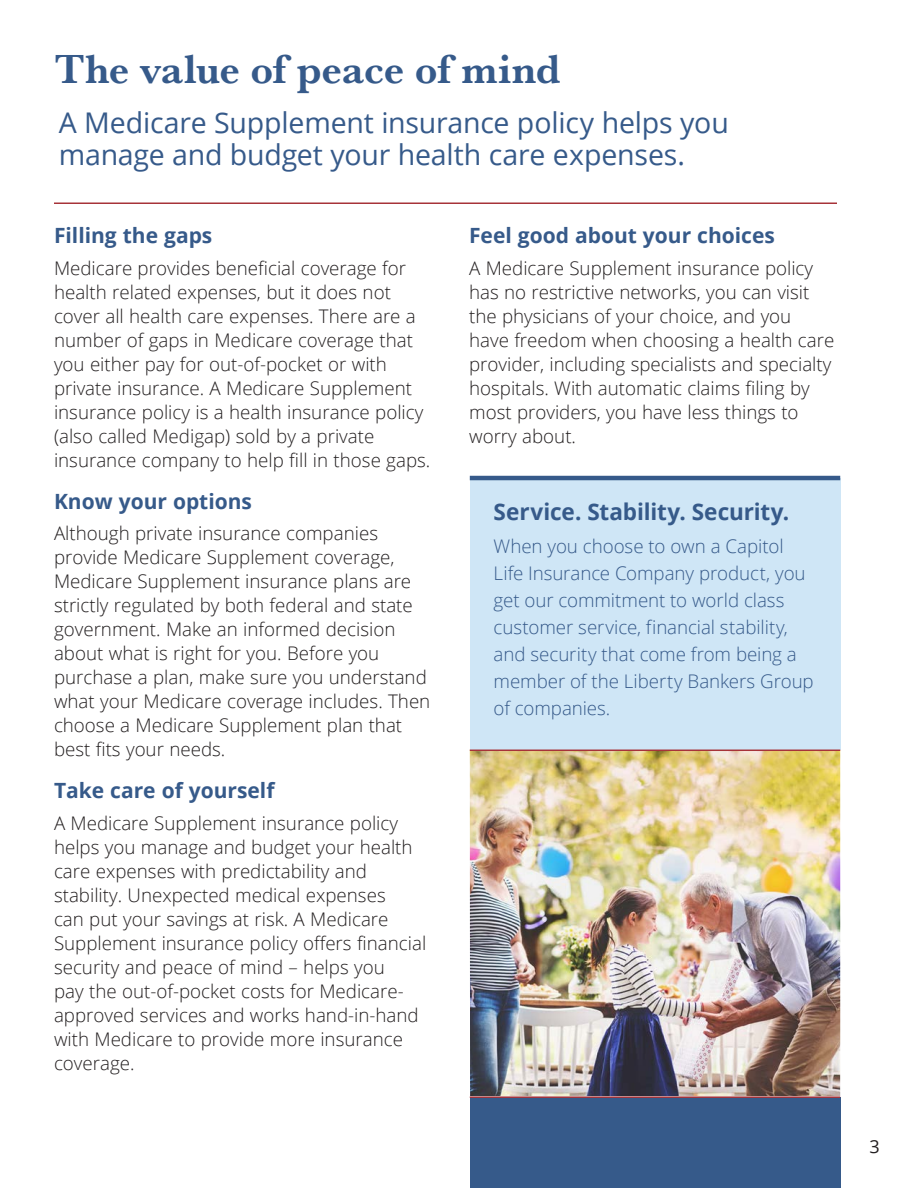
<style>
.page{position:relative;width:918px;height:1188px;background:#fff}
.page>*{position:absolute;margin:0;border:0;box-sizing:border-box;transform-origin:0 0}
.t1{font:700 42px "Baskerville URW";letter-spacing:-.005em;color:#365a8a}
.t2{font:28.5px/31.5px "Open Sans";letter-spacing:-.005em;color:#365a8a}
.t3{font:700 22.95px "Open Sans";letter-spacing:-.005em;color:#365a8a}
.t4{font:700 21px "Open Sans";color:#365a8a}
.t5{font:300 18.75px/24px "Open Sans";color:#231f20}
.t6{font:300 18.75px/27px "Open Sans";letter-spacing:-.005em;color:#365a8a}
.t7{font:18px "Open Sans";color:#231f20}
</style>
<div class="page">
<div style="left:470px;top:1097px;width:370px;height:91px;background:#365a8a"></div>
<hr style="left:54px;top:202px;width:783px;height:2px;background:#a73339">
<img style="left:470px;top:751px;width:370px;height:345px">
<div style="left:470px;top:478px;width:370px;height:272px;background:#cfe6f6"></div>
<hr style="left:470px;top:476px;width:370px;height:4px;background:#365a8a">
<hr style="left:470px;top:750px;width:370px;height:1px;background:#a73339">
<hr style="left:470px;top:1096px;width:370px;height:2px;background:#a73339">
<h1 class="t1" style="left:55px;top:39px;width:507px">The value of peace of mind</h1>
<h2 class="t2" style="left:59px;top:106px;width:672px">A Medicare Supplement insurance policy helps you manage and budget your health care expenses.</h2>
<p class="t4" style="left:54px;top:220px;width:160px">Filling the gaps</p>
<p class="t5" style="left:54px;top:255px;width:378px">Medicare provides beneficial coverage for health related expenses, but it does not cover all health care expenses. There are a number of gaps in Medicare coverage that you either pay for out-of-pocket or with private insurance. A Medicare Supplement insurance policy is a health insurance policy (also called Medigap) sold by a private insurance company to help fill in those gaps.</p>
<p class="t4" style="left:54px;top:486px;width:200px">Know your options</p>
<p class="t5" style="left:54px;top:521px;width:378px">Although private insurance companies provide Medicare Supplement coverage, Medicare Supplement insurance plans are strictly regulated by both federal and state government. Make an informed decision about what is right for you. Before you purchase a plan, make sure you understand what your Medicare coverage includes. Then choose a Medicare Supplement plan that best fits your needs.</p>
<p class="t4" style="left:54px;top:776px;width:222px">Take care of yourself</p>
<p class="t5" style="left:54px;top:810px;width:374px">A Medicare Supplement insurance policy helps you manage and budget your health care expenses with predictability and stability. Unexpected medical expenses<br>can put your savings at risk. A Medicare Supplement insurance policy offers financial security and peace of mind – helps you<br>pay the out-of-pocket costs for Medicare&shy;approved services and works hand-in-hand with Medicare to provide more insurance coverage.</p>
<p class="t4" style="left:469px;top:220px;width:307px">Feel good about your choices</p>
<p class="t5" style="left:469px;top:255px;width:367px">A Medicare Supplement insurance policy has no restrictive networks, you can visit the physicians of your choice, and you have freedom when choosing a health care provider, including specialists and specialty hospitals. With automatic claims filing by most providers, you have less things to worry about.</p>
<p class="t3" style="left:494px;top:496px;width:297px">Service. Stability. Security.</p>
<p class="t6" style="left:494px;top:532px;width:322px">When you choose to own a Capitol<br>Life Insurance Company product, you get our commitment to world class customer service, financial stability, and security that come from being a member of the Liberty Bankers Group of companies.</p>
<p class="t7" style="left:869px;top:1134px;width:12px">3</p>
</div>
